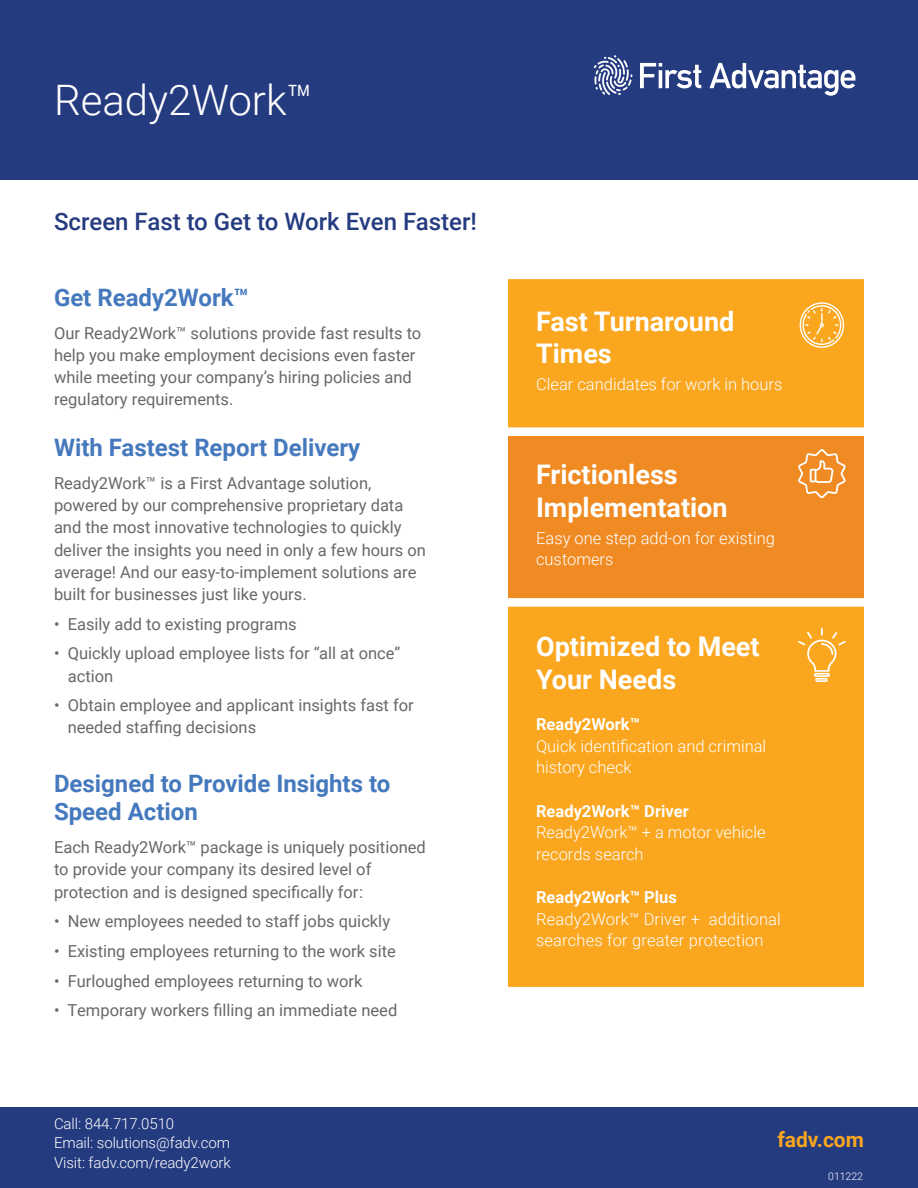
<style>
.page{position:relative;width:918px;height:1188px;background:#fff}
.page>*{position:absolute;margin:0;border:0;box-sizing:border-box;transform-origin:0 0}
.t1{font:300 42px "Roboto";color:#fff}
.t2{font:700 27px/32.4px "Roboto";color:#fff}
.t3{font:700 24px/28.5px "Roboto";color:#4579bd}
.t4{font:500 24px "Roboto";color:#253b80}
.t5{font:700 21px "Roboto";color:#faa61f}
.t6{font:16.5px/22.2px "Roboto";color:#66686b}
.t7{font:300 16.5px/21.6px "Roboto";color:#fff}
.t8{font:700 16.5px "Roboto";color:#fff}
.t9{font:300 15px/19.5px "Roboto";letter-spacing:-.005em;color:#fff}
.t10{font:300 10.5px "Roboto";letter-spacing:-.005em;color:#fff}
</style>
<div class="page">
<div style="left:0;top:0;width:918px;height:179px;background:#253b80"></div>
<svg style="left:594px;top:55px;width:38px;height:40px"></svg>
<svg style="left:640px;top:63px;width:61px;height:25px"></svg>
<svg style="left:709px;top:63px;width:146px;height:33px"></svg>
<div style="left:0;top:1108px;width:918px;height:80px;background:#253b80"></div>
<div style="left:508px;top:607px;width:356px;height:380px;background:#faa61f"></div>
<div style="left:508px;top:436px;width:356px;height:162px;background:#ef8b22"></div>
<div style="left:508px;top:279px;width:356px;height:148px;background:#faa61f"></div>
<svg style="left:798px;top:628px;width:48px;height:54px;background:#fab23d"></svg>
<svg style="left:800px;top:302px;width:44px;height:46px;background:#fab950"></svg>
<svg style="left:798px;top:449px;width:48px;height:49px;background:#f1a14c"></svg>
<h1 class="t1" style="left:54px;top:71px;width:260px">Ready2Work™</h1>
<h3 class="t4" style="left:54px;top:205px;width:425px">Screen Fast to Get to Work Even Faster!</h3>
<h3 class="t3" style="left:54px;top:282px;width:196px">Get Ready2Work™</h3>
<p class="t6" style="left:54px;top:321px;width:369px">Our Ready2Work™ solutions provide fast results to help you make employment decisions even faster while meeting your company’s hiring policies and regulatory requirements.</p>
<h3 class="t3" style="left:54px;top:433px;width:308px">With Fastest Report Delivery</h3>
<p class="t6" style="left:54px;top:471px;width:374px">Ready2Work™ is a First Advantage solution, powered by our comprehensive proprietary data and the most innovative technologies to quickly deliver the insights you need in only a few hours on average! And our easy-to-implement solutions are built for businesses just like yours.</p>
<p class="t6" style="left:54px;top:612px;width:244px">• Easily add to existing programs</p>
<p class="t6" style="left:68px;top:642px;width:334px;text-indent:-14px">• Quickly upload employee lists for “all at once” action</p>
<p class="t6" style="left:68px;top:694px;width:348px;text-indent:-14px">• Obtain employee and applicant insights fast for needed staffing decisions</p>
<h3 class="t3" style="left:54px;top:768px;width:338px">Designed to Provide Insights to<br>Speed Action</h3>
<p class="t6" style="left:54px;top:836px;width:373px">Each Ready2Work™ package is uniquely positioned to provide your company its desired level of protection and is designed specifically for:</p>
<p class="t6" style="left:54px;top:910px;width:338px">• New employees needed to staff jobs quickly</p>
<p class="t6" style="left:54px;top:939px;width:343px">• Existing employees returning to the work site</p>
<p class="t6" style="left:54px;top:969px;width:310px">• Furloughed employees returning to work</p>
<p class="t6" style="left:54px;top:999px;width:345px">• Temporary workers filling an immediate need</p>
<p class="t9" style="left:54px;top:1113px;width:178px">Call: 844.717.0510<br>Email: solutions@fadv.com<br>Visit: fadv.com/ready2work</p>
<h2 class="t2" style="left:536px;top:304px;width:200px">Fast Turnaround<br>Times</h2>
<p class="t7" style="left:536px;top:373px;width:248px">Clear candidates for work in hours</p>
<h2 class="t2" style="left:536px;top:458px;width:193px">Frictionless<br>Implementation</h2>
<p class="t7" style="left:536px;top:526px;width:240px">Easy one step add-on for existing customers</p>
<h2 class="t2" style="left:536px;top:630px;width:225px">Optimized to Meet<br>Your Needs</h2>
<p class="t8" style="left:536px;top:713px;width:106px">Ready2Work™</p>
<p class="t7" style="left:536px;top:734px;width:232px">Quick identification and criminal history check</p>
<p class="t8" style="left:536px;top:799px;width:154px">Ready2Work™ Driver</p>
<p class="t7" style="left:536px;top:821px;width:231px">Ready2Work™ + a motor vehicle records search</p>
<p class="t8" style="left:536px;top:886px;width:142px">Ready2Work™ Plus</p>
<p class="t7" style="left:536px;top:907px;width:246px">Ready2Work™ Driver + additional searches for greater protection</p>
<p class="t5" style="left:777px;top:1125px;width:88px">fadv.com</p>
<p class="t10" style="left:828px;top:1168px;width:36px">011222</p>
</div>
